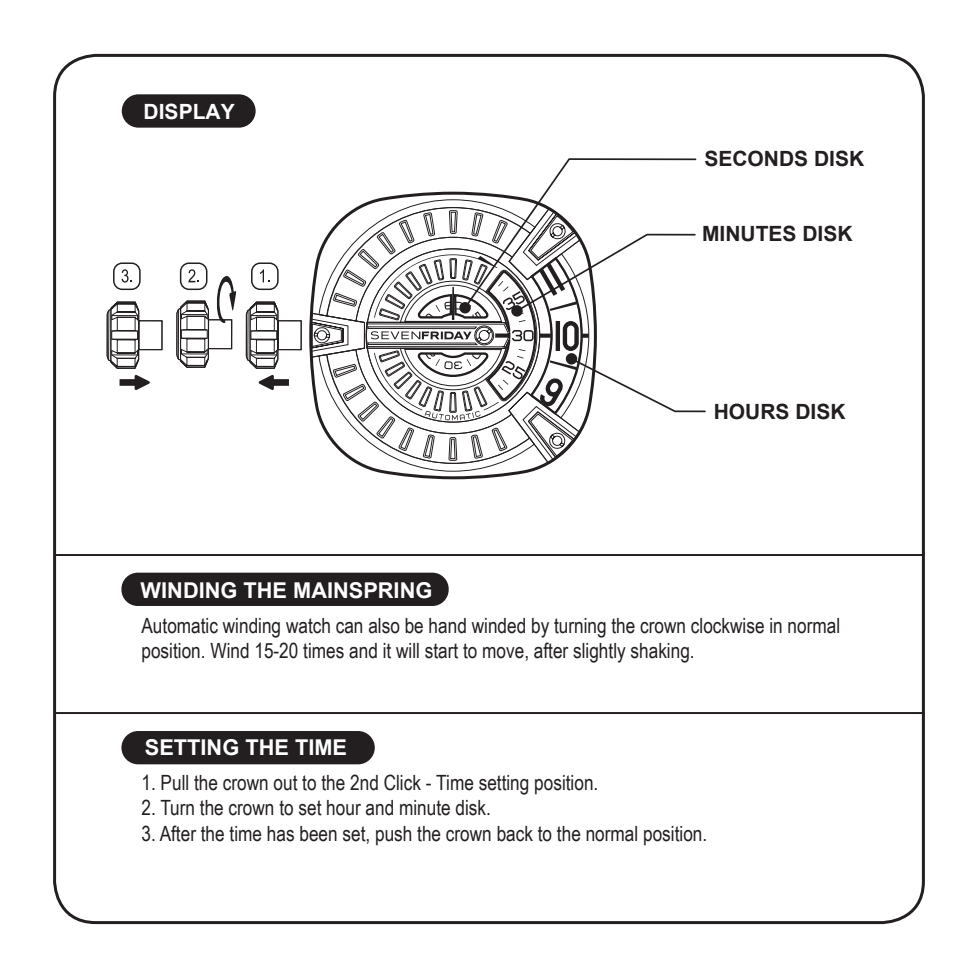
<style>
.page{position:relative;width:978px;height:978px;background:#fff}
.page>*{position:absolute;margin:0;border:0;box-sizing:border-box;transform-origin:0 0}
.t1{font:700 21.9px "Arial";color:#fff}
.t2{font:21px/25.2px "Arial Narrow";color:#231f20}
.t3{font:700 21px "Arial";color:#231f20}
.t4{font:700 21px "Arial";color:#fff}
</style>
<div class="page">
<div style="left:121px;top:731px;width:254px;height:33px;background:#231f20;border-radius:17px"></div>
<div style="left:121px;top:573px;width:328px;height:33px;background:#231f20;border-radius:16px"></div>
<svg style="left:246px;top:301px;width:56px;height:68px"></svg>
<svg style="left:106px;top:301px;width:57px;height:68px"></svg>
<svg style="left:258px;top:375px;width:31px;height:15px"></svg>
<svg style="left:120px;top:375px;width:30px;height:15px"></svg>
<svg style="left:251px;top:262px;width:28px;height:28px"></svg>
<svg style="left:176px;top:262px;width:60px;height:106px"></svg>
<svg style="left:113px;top:262px;width:28px;height:28px"></svg>
<svg style="left:310px;top:158px;width:396px;height:320px"></svg>
<div style="left:566px;top:353px;width:11px;height:12px;background:#231f20;border-radius:50%"></div>
<hr style="left:55px;top:554px;width:870px;height:2px;background:#231f20">
<hr style="left:55px;top:712px;width:870px;height:2px;background:#231f20">
<div style="left:122px;top:94px;width:134px;height:34px;background:#231f20;border-radius:17px"></div>
<p class="t4" style="left:144px;top:98px;width:93px">DISPLAY</p>
<p class="t1" style="left:141px;top:575px;width:293px">WINDING THE MAINSPRING</p>
<p class="t3" style="left:704px;top:145px;width:161px">SECONDS DISK</p>
<p class="t3" style="left:702px;top:220px;width:152px">MINUTES DISK</p>
<p class="t3" style="left:714px;top:398px;width:133px">HOURS DISK</p>
<p class="t2" style="left:141px;top:612px;width:700px">Automatic winding watch can also be hand winded by turning the crown clockwise in normal position. Wind 15-20 times and it will start to move, after slightly shaking.</p>
<p class="t1" style="left:145px;top:733px;width:204px">SETTING THE TIME</p>
<p class="t2" style="left:141px;top:769px;width:458px">1. Pull the crown out to the 2nd Click - Time setting position.</p>
<p class="t2" style="left:141px;top:795px;width:351px">2. Turn the crown to set hour and minute disk.</p>
<p class="t2" style="left:141px;top:820px;width:567px">3. After the time has been set, push the crown back to the normal position.</p>
</div>
